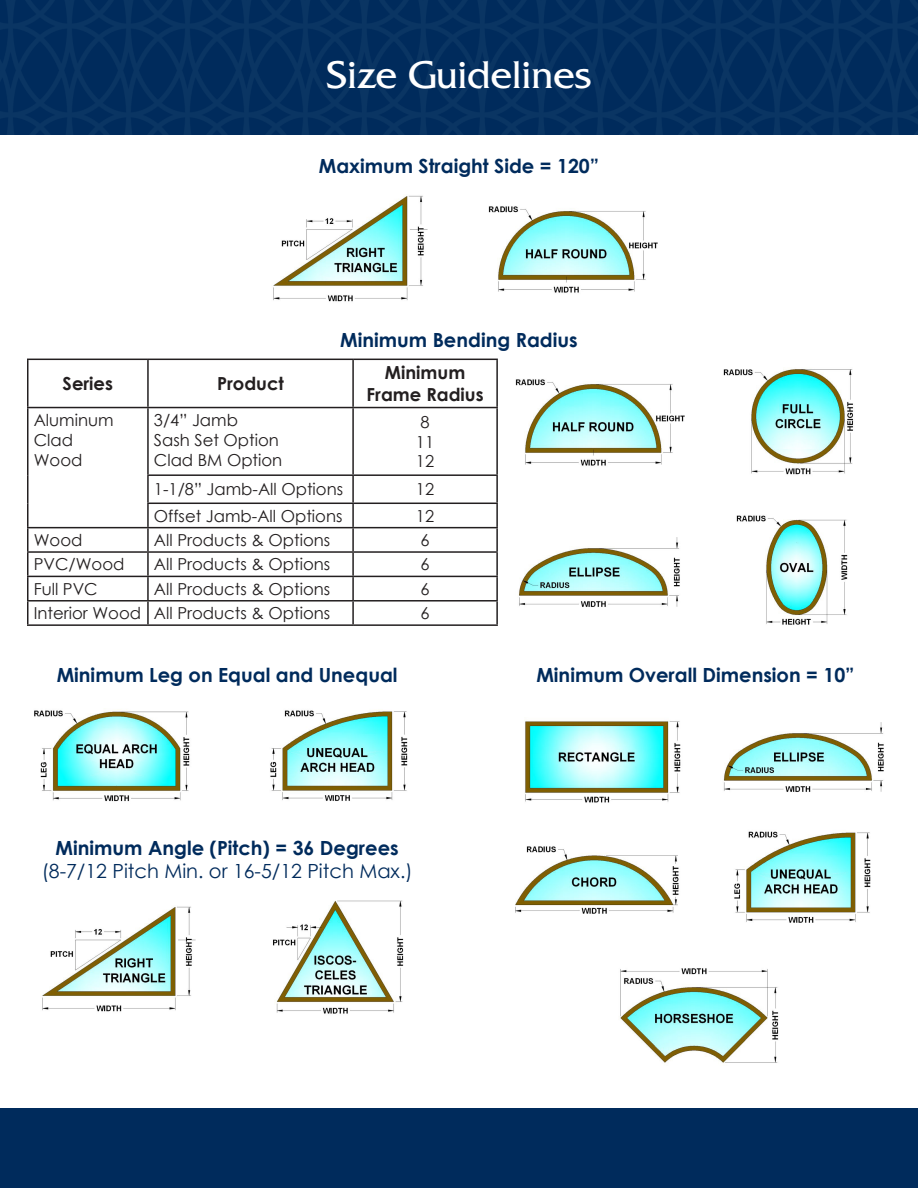
<style>
.page{position:relative;width:918px;height:1188px;background:#fff}
.page>*{position:absolute;margin:0;border:0;box-sizing:border-box;transform-origin:0 0}
.Page_Headers{font:40.5px "Friz Quadrata Std";color:#fff}
.t1{font:700 19.5px "Century Gothic";color:#002b5c}
.t2{font:19.5px/23.4px "Century Gothic";color:#002b5c;text-align:center}
.t3{font:700 18px/21.6px "Century Gothic";color:#231f20;text-align:center}
.t4{font:16.5px "Century Gothic";color:#231f20}
.s1{font-weight:700}
</style>
<div class="page">
<img style="left:0;top:0;width:918px;height:135px">
<hr style="left:27px;top:359px;width:121px;height:1px;background:#231f20">
<hr style="left:27px;top:360px;width:1px;height:47px;background:#231f20">
<hr style="left:148px;top:359px;width:205px;height:1px;background:#231f20">
<hr style="left:147px;top:360px;width:2px;height:47px;background:#231f20">
<hr style="left:353px;top:359px;width:145px;height:1px;background:#231f20">
<hr style="left:352px;top:360px;width:2px;height:47px;background:#231f20">
<hr style="left:496px;top:360px;width:2px;height:47px;background:#231f20">
<hr style="left:27px;top:407px;width:121px;height:1px;background:#231f20">
<hr style="left:27px;top:408px;width:1px;height:67px;background:#231f20">
<hr style="left:148px;top:407px;width:205px;height:1px;background:#231f20">
<hr style="left:147px;top:408px;width:2px;height:66px;background:#231f20">
<hr style="left:353px;top:407px;width:145px;height:1px;background:#231f20">
<hr style="left:352px;top:408px;width:2px;height:66px;background:#231f20">
<hr style="left:496px;top:408px;width:2px;height:66px;background:#231f20">
<hr style="left:147px;top:474px;width:206px;height:2px;background:#231f20">
<hr style="left:147px;top:476px;width:2px;height:27px;background:#231f20">
<hr style="left:353px;top:474px;width:145px;height:2px;background:#231f20">
<hr style="left:352px;top:476px;width:2px;height:27px;background:#231f20">
<hr style="left:496px;top:476px;width:2px;height:27px;background:#231f20">
<hr style="left:147px;top:503px;width:206px;height:1px;background:#231f20">
<hr style="left:147px;top:504px;width:2px;height:23px;background:#231f20">
<hr style="left:353px;top:503px;width:145px;height:1px;background:#231f20">
<hr style="left:352px;top:504px;width:2px;height:23px;background:#231f20">
<hr style="left:496px;top:504px;width:2px;height:23px;background:#231f20">
<hr style="left:27px;top:527px;width:121px;height:1px;background:#231f20">
<hr style="left:148px;top:527px;width:205px;height:1px;background:#231f20">
<hr style="left:147px;top:528px;width:2px;height:23px;background:#231f20">
<hr style="left:353px;top:527px;width:145px;height:1px;background:#231f20">
<hr style="left:352px;top:528px;width:2px;height:23px;background:#231f20">
<hr style="left:496px;top:528px;width:2px;height:23px;background:#231f20">
<hr style="left:27px;top:551px;width:121px;height:2px;background:#231f20">
<hr style="left:148px;top:551px;width:205px;height:2px;background:#231f20">
<hr style="left:147px;top:553px;width:2px;height:23px;background:#231f20">
<hr style="left:353px;top:551px;width:145px;height:2px;background:#231f20">
<hr style="left:352px;top:553px;width:2px;height:23px;background:#231f20">
<hr style="left:496px;top:553px;width:2px;height:23px;background:#231f20">
<hr style="left:27px;top:576px;width:121px;height:1px;background:#231f20">
<hr style="left:148px;top:576px;width:205px;height:1px;background:#231f20">
<hr style="left:147px;top:577px;width:2px;height:23px;background:#231f20">
<hr style="left:353px;top:576px;width:145px;height:1px;background:#231f20">
<hr style="left:352px;top:577px;width:2px;height:23px;background:#231f20">
<hr style="left:496px;top:577px;width:2px;height:23px;background:#231f20">
<hr style="left:27px;top:600px;width:121px;height:2px;background:#231f20">
<svg style="left:27px;top:475px;width:1px;height:149px"></svg>
<hr style="left:148px;top:600px;width:205px;height:2px;background:#231f20">
<hr style="left:147px;top:602px;width:2px;height:22px;background:#231f20">
<hr style="left:353px;top:600px;width:145px;height:2px;background:#231f20">
<hr style="left:352px;top:602px;width:2px;height:22px;background:#231f20">
<hr style="left:496px;top:602px;width:2px;height:22px;background:#231f20">
<hr style="left:27px;top:624px;width:121px;height:2px;background:#231f20">
<hr style="left:148px;top:624px;width:205px;height:2px;background:#231f20">
<hr style="left:353px;top:624px;width:145px;height:2px;background:#231f20">
<img style="left:273px;top:195px;width:155px;height:107px">
<img style="left:488px;top:206px;width:170px;height:87px">
<img style="left:515px;top:379px;width:170px;height:87px">
<img style="left:723px;top:369px;width:130px;height:106px">
<img style="left:518px;top:537px;width:162px;height:70px">
<img style="left:736px;top:515px;width:112px;height:110px">
<img style="left:34px;top:710px;width:156px;height:92px">
<img style="left:515px;top:721px;width:166px;height:193px">
<img style="left:723px;top:722px;width:161px;height:201px">
<img style="left:620px;top:968px;width:159px;height:95px">
<img style="left:270px;top:710px;width:138px;height:91px">
<div style="left:0;top:1108px;width:918px;height:80px;background:#002b5c"></div>
<img style="left:42px;top:906px;width:154px;height:106px">
<img style="left:273px;top:900px;width:131px;height:114px">
<p class="Page_Headers" style="left:327px;top:52px;width:266px">Size Guidelines</p>
<p class="t1" style="left:319px;top:151px;width:282px">Maximum Straight Side = 120”</p>
<p class="t1" style="left:340px;top:325px;width:239px">Minimum Bending Radius</p>
<p class="t3" style="left:63px;top:372px;width:52px">Series</p>
<p class="t3" style="left:217px;top:372px;width:68px">Product</p>
<p class="t3" style="left:367px;top:361px;width:118px">Minimum<br>Frame Radius</p>
<p class="t4" style="left:34px;top:408px;width:81px">Aluminum</p>
<p class="t4" style="left:34px;top:428px;width:41px">Clad</p>
<p class="t4" style="left:34px;top:448px;width:50px">Wood</p>
<p class="t4" style="left:154px;top:408px;width:86px">3/4” Jamb</p>
<p class="t4" style="left:154px;top:428px;width:126px">Sash Set Option</p>
<p class="t4" style="left:154px;top:448px;width:130px">Clad BM Option</p>
<p class="t4" style="left:421px;top:410px;width:11px">8</p>
<p class="t4" style="left:416px;top:430px;width:20px">11</p>
<p class="t4" style="left:416px;top:450px;width:20px">12</p>
<p class="t4" style="left:154px;top:478px;width:191px">1-1/8” Jamb-All Options</p>
<p class="t4" style="left:416px;top:478px;width:20px">12</p>
<p class="t4" style="left:154px;top:504px;width:190px">Offset Jamb-All Options</p>
<p class="t4" style="left:416px;top:504px;width:20px">12</p>
<p class="t4" style="left:34px;top:529px;width:50px">Wood</p>
<p class="t4" style="left:154px;top:529px;width:178px">All Products &amp; Options</p>
<p class="t4" style="left:421px;top:529px;width:11px">6</p>
<p class="t4" style="left:34px;top:553px;width:92px">PVC/Wood</p>
<p class="t4" style="left:154px;top:553px;width:178px">All Products &amp; Options</p>
<p class="t4" style="left:421px;top:553px;width:11px">6</p>
<p class="t4" style="left:34px;top:577px;width:65px">Full PVC</p>
<p class="t4" style="left:154px;top:577px;width:178px">All Products &amp; Options</p>
<p class="t4" style="left:421px;top:577px;width:11px">6</p>
<p class="t4" style="left:34px;top:602px;width:109px">Interior Wood</p>
<p class="t4" style="left:154px;top:602px;width:178px">All Products &amp; Options</p>
<p class="t4" style="left:421px;top:602px;width:11px">6</p>
<p class="t1" style="left:57px;top:660px;width:342px">Minimum Leg on Equal and Unequal</p>
<p class="t1" style="left:536px;top:660px;width:320px">Minimum Overall Dimension = 10”</p>
<p class="t2" style="left:42px;top:836px;width:372px"><span class="s1">Minimum Angle (Pitch) = 36 Degrees </span>(8-7/12 Pitch Min. or 16-5/12 Pitch Max.)</p>
</div>
